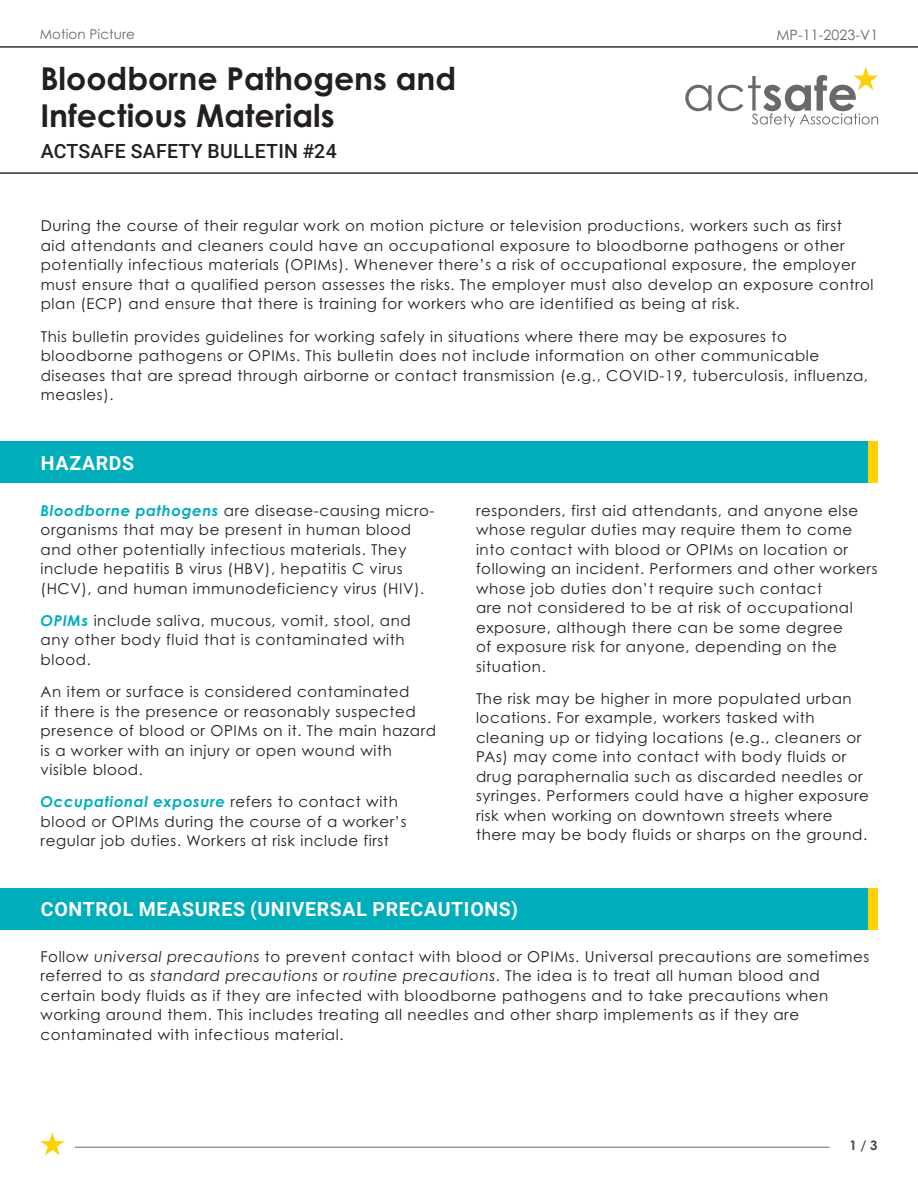
<style>
.page{position:relative;width:918px;height:1188px;background:#fff}
.page>*{position:absolute;margin:0;border:0;box-sizing:border-box;transform-origin:0 0}
.t1{font:700 31.5px/37.8px "Century Gothic Pro";color:#231f20}
.Heading_2{font:700 19.5px "Roboto";letter-spacing:.035em;color:#fff}
.t2{font:500 19.5px "Roboto";letter-spacing:.015em;color:#231f20}
.Body_Text{font:15px/19.5px "Century Gothic Pro";letter-spacing:.04em;color:#231f20}
.t3{font:14.25px "Century Gothic Pro";letter-spacing:.005em;color:#696a6d}
.t4{font:13.5px "Century Gothic Pro";letter-spacing:.005em;color:#696a6d}
.t5{font:700 13.2px "Century Gothic Pro";color:#474747}
.s1{font-weight:700;font-style:italic;color:#00adbb}
.s2{font-style:italic}
</style>
<div class="page">
<hr style="left:75px;top:1147px;width:755px;height:1px;background:#696a6d">
<hr style="left:0;top:46px;width:918px;height:2px;background:#000">
<svg style="left:685px;top:85px;width:27px;height:26px"></svg>
<svg style="left:718px;top:66px;width:160px;height:61px"></svg>
<svg style="left:40px;top:1132px;width:24px;height:23px"></svg>
<hr style="left:0;top:172px;width:918px;height:2px;background:#000">
<div style="left:0;top:442px;width:868px;height:41px;background:#00adbb"></div>
<div style="left:868px;top:442px;width:10px;height:41px;background:#ffd200"></div>
<div style="left:0;top:888px;width:868px;height:42px;background:#00adbb"></div>
<div style="left:868px;top:888px;width:10px;height:42px;background:#ffd200"></div>
<p class="t4" style="left:40px;top:26px;width:97px">Motion Picture</p>
<p class="t3" style="left:776px;top:26px;width:103px">MP-11-2023-V1</p>
<h1 class="t1" style="left:40px;top:59px;width:417px">Bloodborne Pathogens and<br>Infectious Materials</h1>
<h2 class="t2" style="left:41px;top:137px;width:298px">ACTSAFE SAFETY BULLETIN #24</h2>
<p class="Body_Text" style="left:41px;top:216px;width:834px">During the course of their regular work on motion picture or television productions, workers such as first<br>aid attendants and cleaners could have an occupational exposure to bloodborne pathogens or other potentially infectious materials (OPIMs). Whenever there’s a risk of occupational exposure, the employer must ensure that a qualified person assesses the risks. The employer must also develop an exposure control plan (ECP) and ensure that there is training for workers who are identified as being at risk.</p>
<p class="Body_Text" style="left:41px;top:326px;width:829px">This bulletin provides guidelines for working safely in situations where there may be exposures to bloodborne pathogens or OPIMs. This bulletin does not include information on other communicable diseases that are spread through airborne or contact transmission (e.g., COVID-19, tuberculosis, influenza, measles).</p>
<p class="Heading_2" style="left:41px;top:449px;width:95px">HAZARDS</p>
<p class="Body_Text" style="left:41px;top:500px;width:395px"><span class="s1">Bloodborne pathogens</span> are disease-causing micro&shy;organisms that may be present in human blood and other potentially infectious materials. They include hepatitis B virus (HBV), hepatitis C virus (HCV), and human immunodeficiency virus (HIV).</p>
<p class="Body_Text" style="left:41px;top:611px;width:372px"><span class="s1">OPIMs</span> include saliva, mucous, vomit, stool, and any other body fluid that is contaminated with blood.</p>
<p class="Body_Text" style="left:41px;top:682px;width:397px">An item or surface is considered contaminated<br>if there is the presence or reasonably suspected presence of blood or OPIMs on it. The main hazard is a worker with an injury or open wound with visible blood.</p>
<p class="Body_Text" style="left:41px;top:792px;width:367px"><span class="s1">Occupational exposure</span> refers to contact with blood or OPIMs during the course of a worker’s regular job duties. Workers at risk include first</p>
<p class="Body_Text" style="left:476px;top:500px;width:403px">responders, first aid attendants, and anyone else whose regular duties may require them to come into contact with blood or OPIMs on location or following an incident. Performers and other workers whose job duties don’t require such contact<br>are not considered to be at risk of occupational exposure, although there can be some degree<br>of exposure risk for anyone, depending on the situation.</p>
<p class="Body_Text" style="left:476px;top:689px;width:394px">The risk may be higher in more populated urban locations. For example, workers tasked with cleaning up or tidying locations (e.g., cleaners or PAs) may come into contact with body fluids or drug paraphernalia such as discarded needles or syringes. Performers could have a higher exposure risk when working on downtown streets where there may be body fluids or sharps on the ground.</p>
<p class="Heading_2" style="left:41px;top:896px;width:479px">CONTROL MEASURES (UNIVERSAL PRECAUTIONS)</p>
<p class="Body_Text" style="left:40px;top:947px;width:830px">Follow <span class="s2">universal precautions</span> to prevent contact with blood or OPIMs. Universal precautions are sometimes referred to as <span class="s2">standard precautions</span> or <span class="s2">routine precautions</span>. The idea is to treat all human blood and certain body fluids as if they are infected with bloodborne pathogens and to take precautions when working around them. This includes treating all needles and other sharp implements as if they are contaminated with infectious material.</p>
<p class="t5" style="left:850px;top:1137px;width:30px">1 / 3</p>
</div>
